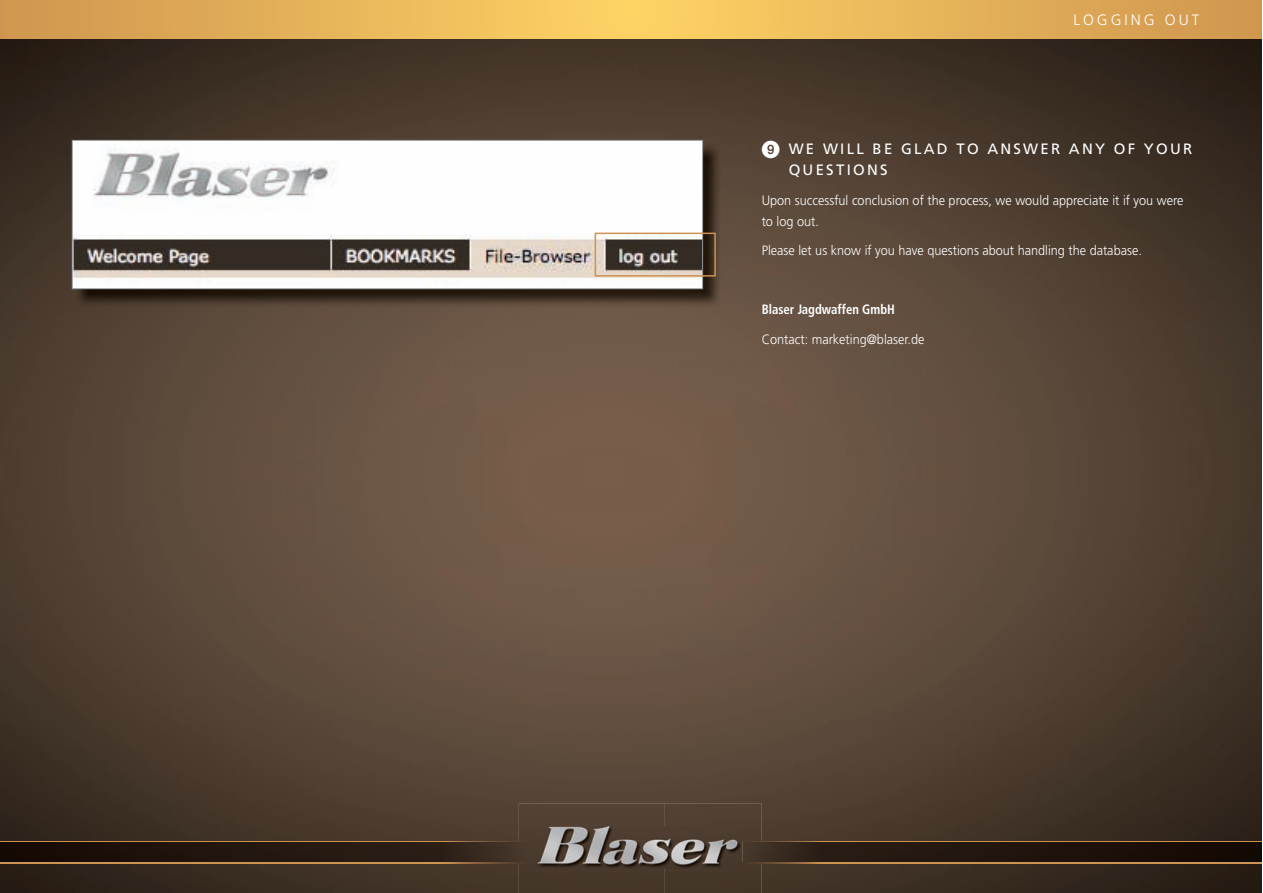
<style>
.page{position:relative;width:1263px;height:893px;background:#fff}
.page>*{position:absolute;margin:0;border:0;box-sizing:border-box;transform-origin:0 0}
.t1{font:15px/21px "Frutiger";letter-spacing:.15em;color:#fff}
.t2{font:300 15px "Frutiger";letter-spacing:.2em;color:#fff}
.t3{font:300 13.5px/21px "Frutiger";color:#fff;scale:.94 1}
.t4{font:700 condensed 13.5px "Frutiger";color:#fff;scale:.94 1}
</style>
<div class="page">
<img style="left:0;top:38px;width:1262px;height:855px">
<img style="left:762px;top:843px;width:500px;height:19px">
<img style="left:0;top:843px;width:519px;height:19px">
<img style="left:519px;top:804px;width:243px;height:89px">
<img style="left:537px;top:826px;width:205px;height:42px">
<img style="left:762px;top:841px;width:500px;height:2px">
<svg style="left:743px;top:841px;width:19px;height:2px"></svg>
<img style="left:762px;top:862px;width:500px;height:1px">
<svg style="left:743px;top:862px;width:19px;height:1px"></svg>
<img style="left:0;top:862px;width:519px;height:1px">
<img style="left:0;top:841px;width:519px;height:2px">
<svg style="left:519px;top:841px;width:9px;height:2px"></svg>
<svg style="left:0;top:0;width:1262px;height:38px;background:#e6b359"></svg>
<img style="left:74px;top:142px;width:647px;height:165px">
<img style="left:74px;top:142px;width:627px;height:145px">
<div style="left:72px;top:140px;width:631px;height:149px;border:1px solid #939598"></div>
<div style="left:595px;top:233px;width:121px;height:44px;border:2px solid #ce934f"></div>
<svg style="left:762px;top:141px;width:17px;height:17px"></svg>
<p class="t2" style="left:1073px;top:11px;width:127px">LOGGING OUT</p>
<p class="t1" style="left:789px;top:138px;width:405px">WE WILL BE GLAD TO ANSWER ANY OF YOUR<br>QUESTIONS</p>
<p class="t3" style="left:762px;top:189px;width:450px">Upon successful conclusion of the process, we would appreciate it if you were to log out.</p>
<p class="t3" style="left:762px;top:240px;width:406px">Please let us know if you have questions about handling the database.</p>
<p class="t4" style="left:762px;top:301px;width:143px">Blaser Jagdwaffen GmbH</p>
<p class="t3" style="left:762px;top:328px;width:175px">Contact: marketing@blaser.de</p>
</div>
